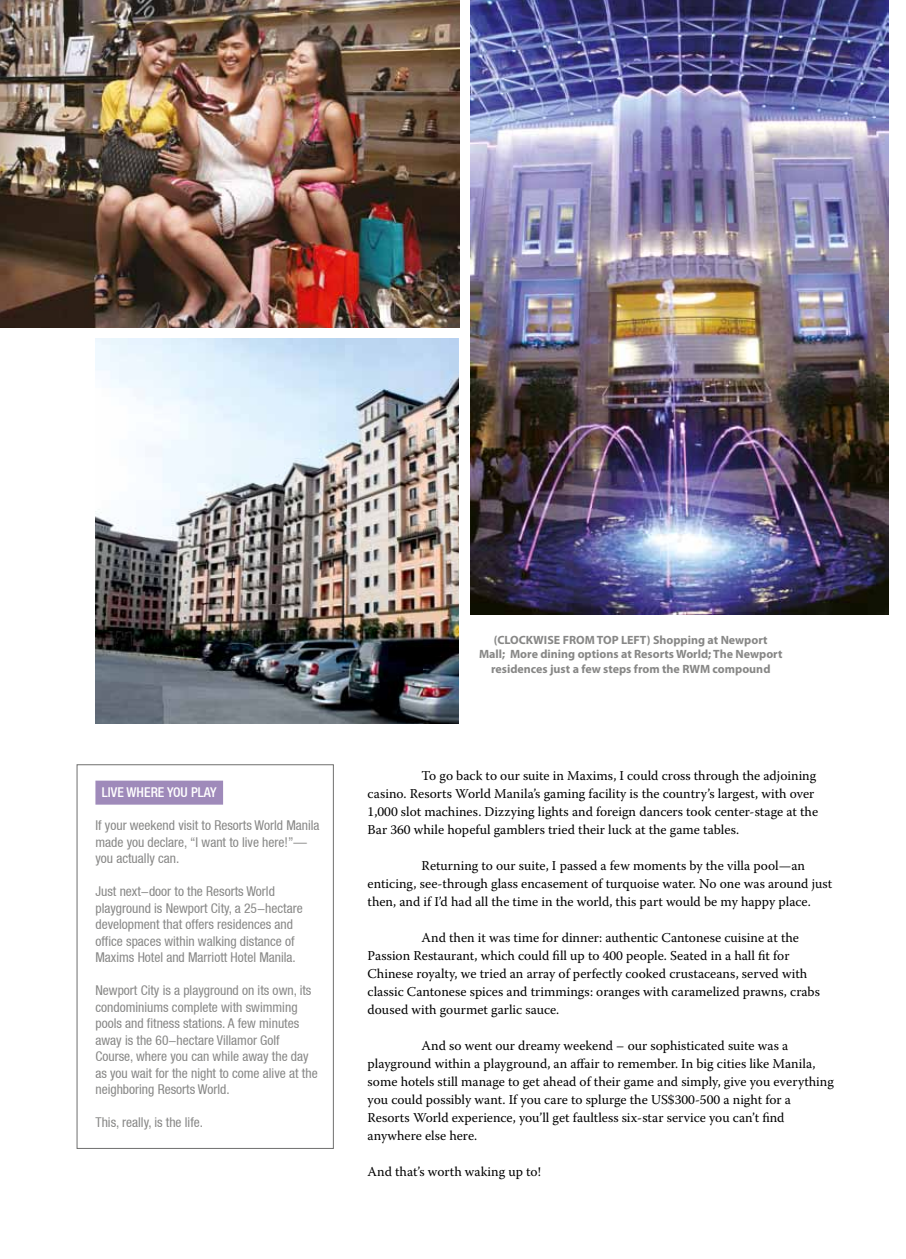
<style>
.page{position:relative;width:906px;height:1259px;background:#fff}
.page>*{position:absolute;margin:0;border:0;box-sizing:border-box;transform-origin:0 0}
.t1{font:13.5px/18px "Warnock Pro";color:#000}
.t2{font:condensed 13.5px/16.5px "Helvetica Neue LT";color:#878786}
.t3{font:500 condensed 13.5px "Helvetica Neue LT";color:#fff}
.t4{font:700 12px/14.4px "Myriad Pro";color:#878786;text-align:center}
</style>
<div class="page">
<img style="left:0;top:0;width:459px;height:328px">
<img style="left:95px;top:338px;width:363px;height:386px">
<img style="left:470px;top:0;width:418px;height:614px">
<div style="left:95px;top:780px;width:128px;height:24px;background:#9f8aba"></div>
<p class="t3" style="left:102px;top:784px;width:116px">LIVE WHERE YOU PLAY</p>
<p class="t2" style="left:95px;top:817px;width:226px">If your weekend visit to Resorts World Manila made you declare, “I want to live here!”— you actually can.</p>
<p class="t2" style="left:95px;top:883px;width:209px">Just next-door to the Resorts World playground is Newport City, a 25-hectare development that offers residences and office spaces within walking distance of Maxims Hotel and Marriott Hotel Manila.</p>
<p class="t2" style="left:95px;top:982px;width:224px">Newport City is a playground on its own, its condominiums complete with swimming pools and fitness stations. A few minutes away is the 60-hectare Villamor Golf Course, where you can while away the day as you wait for the night to come alive at the neighboring Resorts World.</p>
<p class="t2" style="left:95px;top:1114px;width:109px">This, really, is the life.</p>
<p class="t4" style="left:479px;top:632px;width:305px">(CLOCKWISE FROM TOP LEFT) Shopping at Newport<br>Mall; More dining options at Resorts World; The Newport residences just a few steps from the RWM compound</p>
<p class="t1" style="left:367px;top:766px;width:452px;text-indent:62px">o go back to our suite in Maxims, I could cross through the adjoining casino. Resorts World Manila’s gaming facility is the country’s largest, with over 1,000 slot machines. Dizzying lights and foreign dancers took center-stage at the Bar 360 while hopeful gamblers tried their luck at the game tables.</p>
<p class="t1" style="left:367px;top:856px;width:33px">R</p>
<p class="t1" style="left:367px;top:766px;width:33px">T</p>
<p class="t1" style="left:367px;top:856px;width:466px;text-indent:62px">eturning to our suite, I passed a few moments by the villa pool—an enticing, see-through glass encasement of turquoise water. No one was around just then, and if I’d had all the time in the world, this part would be my happy place.</p>
<p class="t1" style="left:367px;top:928px;width:33px">A</p>
<p class="t1" style="left:367px;top:928px;width:454px;text-indent:64px">nd then it was time for dinner: authentic Cantonese cuisine at the Passion Restaurant, which could fill up to 400 people. Seated in a hall fit for Chinese royalty, we tried an array of perfectly cooked crustaceans, served with classic Cantonese spices and trimmings: oranges with caramelized prawns, crabs doused with gourmet garlic sauce.</p>
<p class="t1" style="left:367px;top:1036px;width:33px">A</p>
<p class="t1" style="left:367px;top:1036px;width:468px;text-indent:64px">nd so went our dreamy weekend – our sophisticated suite was a playground within a playground, an affair to remember. In big cities like Manila, some hotels still manage to get ahead of their game and simply, give you everything you could possibly want. If you care to splurge the US$300-500 a night for a Resorts World experience, you’ll get faultless six-star service you can’t find anywhere else here.</p>
<p class="t1" style="left:367px;top:1162px;width:175px">And that’s worth waking up to!</p>
</div>
